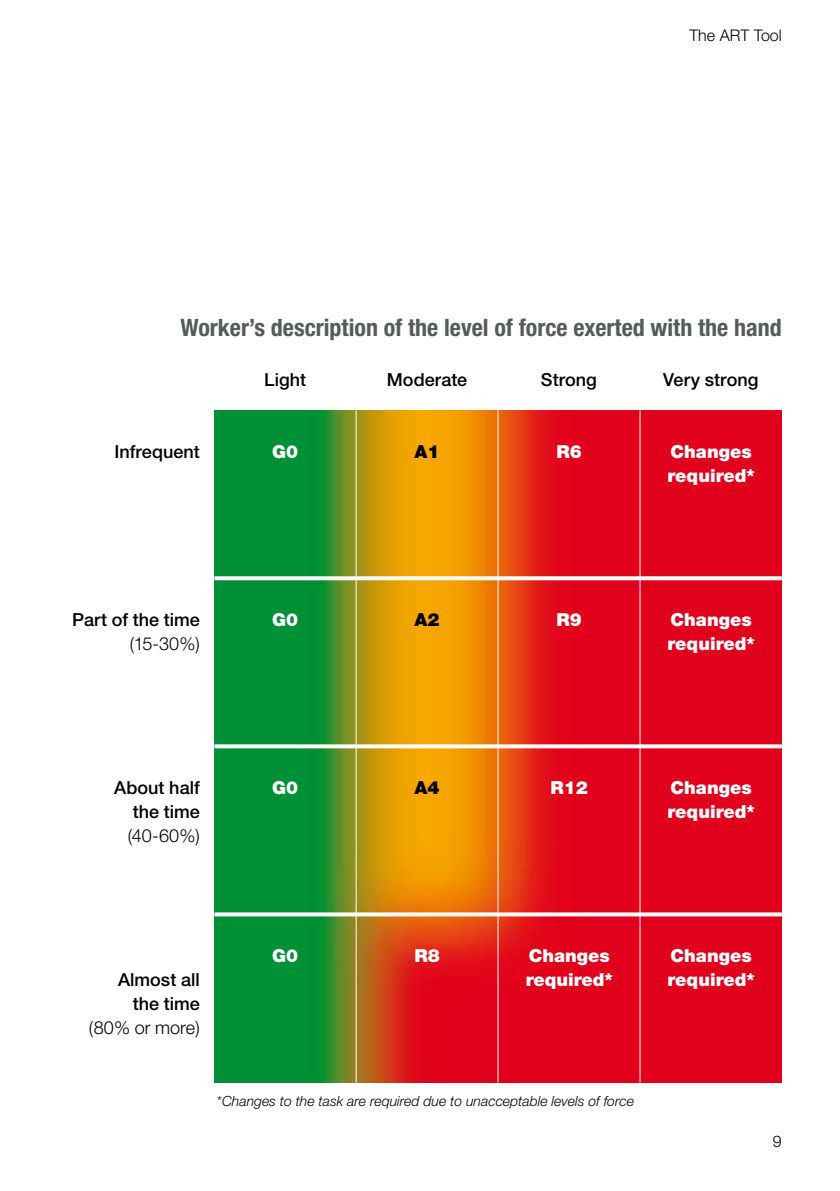
<style>
.page{position:relative;width:840px;height:1191px;background:#fff}
.page>*{position:absolute;margin:0;border:0;box-sizing:border-box;transform-origin:0 0}
.t1{font:700 condensed 24px "Helvetica Neue";color:#535c55}
.t2{font:900 18px "Helvetica Neue";color:#fff}
.t3{font:500 18px/24px "Helvetica Neue";color:#000;text-align:right}
.t4{font:300 18px "Helvetica Neue";color:#000}
.t5{font:900 18px "Helvetica Neue";color:#000}
.t6{font:300 16px "Helvetica Neue";color:#000}
.t7{font:italic 300 14px "Helvetica Neue";color:#000}
.s1{font-style:normal}
</style>
<div class="page">
<img style="left:214px;top:410px;width:567px;height:672px">
<hr style="left:355px;top:410px;width:1px;height:672px;background:#fff">
<hr style="left:497px;top:410px;width:1px;height:672px;background:#fff">
<hr style="left:639px;top:410px;width:1px;height:672px;background:#fff">
<svg style="left:214px;top:576px;width:567px;height:4px"></svg>
<svg style="left:214px;top:744px;width:567px;height:4px"></svg>
<svg style="left:214px;top:912px;width:567px;height:4px"></svg>
<p class="t6" style="left:689px;top:25px;width:94px">The ART Tool</p>
<p class="t1" style="left:180px;top:313px;width:602px">Worker’s description of the level of force exerted with the hand</p>
<p class="t3" style="left:264px;top:368px;width:43px">Light</p>
<p class="t3" style="left:387px;top:368px;width:82px">Moderate</p>
<p class="t3" style="left:540px;top:368px;width:57px">Strong</p>
<p class="t3" style="left:663px;top:368px;width:97px">Very strong</p>
<p class="t3" style="left:114px;top:440px;width:87px">Infrequent</p>
<p class="t2" style="left:272px;top:441px;width:28px">G0</p>
<p class="t5" style="left:414px;top:441px;width:27px">A1</p>
<p class="t2" style="left:556px;top:441px;width:27px">R6</p>
<p class="t2" style="left:670px;top:441px;width:82px">Changes</p>
<p class="t2" style="left:667px;top:465px;width:89px">required*</p>
<p class="t3" style="left:72px;top:607px;width:129px">Part of the time</p>
<p class="t4" style="left:130px;top:633px;width:71px">(15-30%)</p>
<p class="t2" style="left:272px;top:609px;width:28px">G0</p>
<p class="t5" style="left:414px;top:609px;width:27px">A2</p>
<p class="t2" style="left:556px;top:609px;width:27px">R9</p>
<p class="t2" style="left:670px;top:609px;width:82px">Changes</p>
<p class="t2" style="left:667px;top:633px;width:89px">required*</p>
<p class="t3" style="left:114px;top:775px;width:87px">About half the time</p>
<p class="t4" style="left:128px;top:825px;width:74px">(40-60%)</p>
<p class="t2" style="left:272px;top:777px;width:28px">G0</p>
<p class="t5" style="left:414px;top:777px;width:27px">A4</p>
<p class="t2" style="left:550px;top:777px;width:39px">R12</p>
<p class="t2" style="left:670px;top:777px;width:82px">Changes</p>
<p class="t2" style="left:667px;top:801px;width:89px">required*</p>
<p class="t3" style="left:118px;top:967px;width:83px">Almost all the time</p>
<p class="t4" style="left:89px;top:1017px;width:112px">(80% or more)</p>
<p class="t2" style="left:272px;top:945px;width:28px">G0</p>
<p class="t2" style="left:414px;top:945px;width:27px">R8</p>
<p class="t2" style="left:528px;top:945px;width:82px">Changes</p>
<p class="t2" style="left:670px;top:945px;width:82px">Changes</p>
<p class="t2" style="left:525px;top:969px;width:89px">required*</p>
<p class="t2" style="left:667px;top:969px;width:89px">required*</p>
<p class="t7" style="left:217px;top:1093px;width:418px"><span class="s1">*</span>Changes to the task are required due to unacceptable levels of force</p>
<p class="t6" style="left:772px;top:1131px;width:10px">9</p>
</div>
